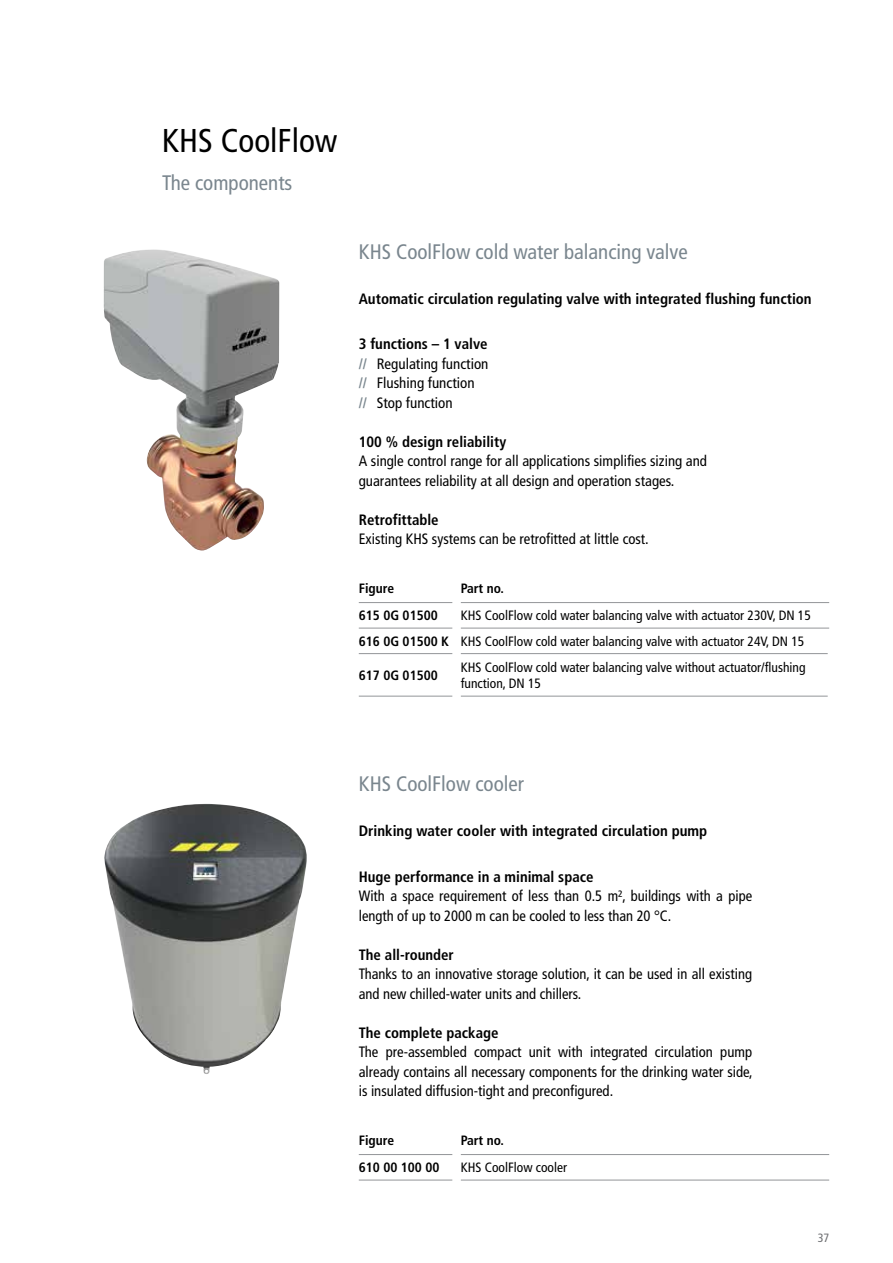
<style>
.page{position:relative;width:893px;height:1263px;background:#fff}
.page>*{position:absolute;margin:0;border:0;box-sizing:border-box;transform-origin:0 0}
.t1{font:condensed 33px "Frutiger";color:#000}
.t2{font:condensed 21px "Frutiger";color:#7a868e}
.t3{font:condensed 15px/19.5px "Frutiger";color:#000}
.t4{font:700 condensed 15px "Frutiger";color:#000}
.t5{font:condensed 13.5px/25.5px "Frutiger";color:#000}
.t6{font:700 condensed 13.5px "Frutiger";color:#000}
.t7{font:condensed 12px "Frutiger";color:#6d6e71}
.s1{font-weight:700}
.s2{font-weight:700;color:#7a868e}
</style>
<div class="page">
<img style="left:104px;top:804px;width:203px;height:270px">
<img style="left:104px;top:249px;width:175px;height:302px">
<hr style="left:359px;top:602px;width:93px;height:1px;background:#939598">
<hr style="left:461px;top:602px;width:368px;height:1px;background:#939598">
<hr style="left:359px;top:628px;width:93px;height:1px;background:#939598">
<hr style="left:461px;top:628px;width:368px;height:1px;background:#939598">
<hr style="left:359px;top:653px;width:93px;height:1px;background:#939598">
<hr style="left:461px;top:653px;width:367px;height:1px;background:#939598">
<hr style="left:359px;top:696px;width:93px;height:1px;background:#939598">
<hr style="left:461px;top:696px;width:367px;height:1px;background:#939598">
<hr style="left:359px;top:1154px;width:93px;height:1px;background:#939598">
<hr style="left:461px;top:1154px;width:368px;height:1px;background:#939598">
<hr style="left:359px;top:1180px;width:93px;height:1px;background:#939598">
<hr style="left:461px;top:1180px;width:368px;height:1px;background:#939598">
<h1 class="t1" style="left:162px;top:122px;width:177px">KHS CoolFlow</h1>
<h2 class="t2" style="left:162px;top:170px;width:132px">The components</h2>
<h2 class="t2" style="left:359px;top:239px;width:330px">KHS CoolFlow cold water balancing valve</h2>
<p class="t4" style="left:359px;top:290px;width:454px">Automatic circulation regulating valve with integrated flushing function</p>
<p class="t3" style="left:359px;top:334px;width:131px"><span class="s1">3 functions – 1 valve </span><span class="s2">//</span> Regulating function <span class="s2">//</span> Flushing function<br><span class="s2">//</span> Stop function</p>
<p class="t4" style="left:359px;top:433px;width:149px">100 % design reliability</p>
<p class="t3" style="left:359px;top:451px;width:350px">A single control range for all applications simplifies sizing and guarantees reliability at all design and operation stages.</p>
<p class="t4" style="left:359px;top:511px;width:81px">Retrofittable</p>
<p class="t3" style="left:359px;top:529px;width:292px">Existing KHS systems can be retrofitted at little cost.</p>
<p class="t6" style="left:359px;top:580px;width:37px">Figure</p>
<p class="t6" style="left:461px;top:580px;width:45px">Part no.</p>
<p class="t6" style="left:359px;top:608px;width:80px">615 0G 01500</p>
<p class="t5" style="left:359px;top:603px;width:454px;text-indent:102px">KHS CoolFlow cold water balancing valve with actuator 230V, DN 15<br><span class="s1">616 0G 01500 K</span> KHS CoolFlow cold water balancing valve with actuator 24V, DN 15</p>
<p class="t6" style="left:359px;top:667px;width:80px">617 0G 01500</p>
<p class="t5" style="left:461px;top:659px;width:346px;line-height:16.2px">KHS CoolFlow cold water balancing valve without actuator/flushing function, DN 15</p>
<h2 class="t2" style="left:359px;top:771px;width:167px">KHS CoolFlow cooler</h2>
<p class="t4" style="left:359px;top:821px;width:350px">Drinking water cooler with integrated circulation pump</p>
<p class="t4" style="left:359px;top:868px;width:236px">Huge performance in a minimal space</p>
<p class="t3" style="left:359px;top:886px;width:395px">With a space requirement of less than 0.5 m², buildings with a pipe length of up to 2000 m can be cooled to less than 20 °C.</p>
<p class="t4" style="left:359px;top:946px;width:97px">The all-rounder</p>
<p class="t3" style="left:359px;top:964px;width:395px">Thanks to an innovative storage solution, it can be used in all existing and new chilled-water units and chillers.</p>
<p class="t4" style="left:359px;top:1024px;width:141px">The complete package</p>
<p class="t3" style="left:359px;top:1042px;width:395px;text-align:justify">The pre-assembled compact unit with integrated circulation pump already contains all necessary components for the drinking water side, is insulated diffusion-tight and preconfigured.</p>
<p class="t6" style="left:359px;top:1132px;width:37px">Figure</p>
<p class="t6" style="left:461px;top:1132px;width:45px">Part no.</p>
<p class="t6" style="left:359px;top:1160px;width:82px">610 00 100 00</p>
<p class="t5" style="left:461px;top:1155px;width:108px">KHS CoolFlow cooler</p>
<p class="t7" style="left:818px;top:1230px;width:13px">37</p>
</div>
